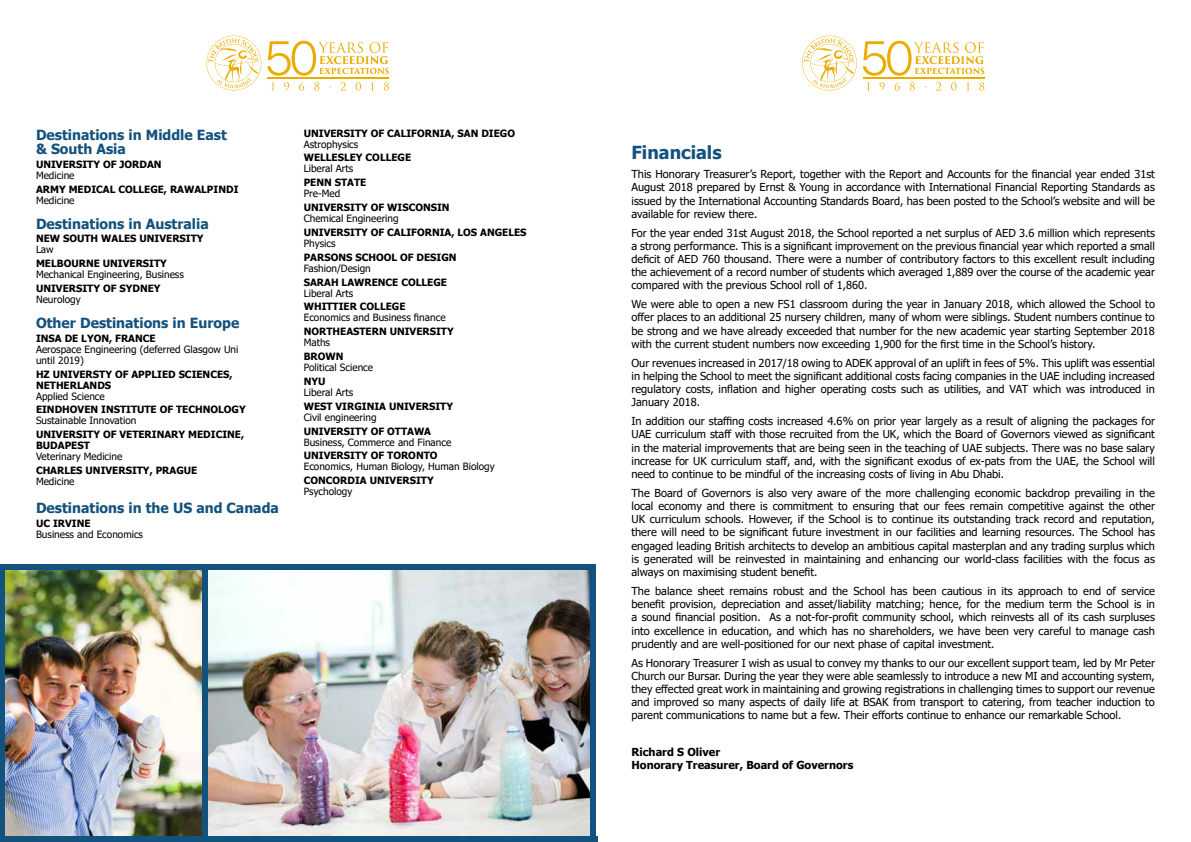
<style>
.page{position:relative;width:1191px;height:842px;background:#fff}
.page>*{position:absolute;margin:0;border:0;box-sizing:border-box;transform-origin:0 0}
.t1{font:700 18px "Tahoma";color:#13527c}
.t2{font:700 14px/14.4px "Tahoma";color:#13527c}
.t3{font:11px/13.2px "Tahoma";color:#000;text-align:justify}
.t4{font:700 11px/13.2px "Tahoma";color:#000}
.t5{font:700 10px/11px "Tahoma";color:#000}
.t6{font:10px/11px "Tahoma";color:#000}
</style>
<div class="page">
<img style="left:4px;top:570px;width:586px;height:266px">
<div style="left:0;top:836px;width:598px;height:6px;background:#13527c"></div>
<hr style="left:0;top:567px;width:4px;height:275px;background:#13527c">
<div style="left:590px;top:570px;width:5px;height:272px;background:#13527c"></div>
<div style="left:202px;top:570px;width:6px;height:272px;background:#13527c"></div>
<div style="left:0;top:564px;width:595px;height:6px;background:#13527c"></div>
<svg style="left:271px;top:82px;width:3px;height:9px"></svg>
<svg style="left:284px;top:82px;width:5px;height:9px"></svg>
<svg style="left:299px;top:82px;width:5px;height:9px"></svg>
<svg style="left:314px;top:82px;width:5px;height:9px"></svg>
<svg style="left:341px;top:82px;width:5px;height:8px"></svg>
<svg style="left:355px;top:82px;width:6px;height:9px"></svg>
<svg style="left:371px;top:82px;width:3px;height:9px"></svg>
<svg style="left:384px;top:82px;width:5px;height:9px"></svg>
<svg style="left:206px;top:36px;width:55px;height:54px"></svg>
<svg style="left:267px;top:41px;width:122px;height:35px"></svg>
<hr style="left:267px;top:77px;width:122px;height:1px;background:#ebac00">
<svg style="left:867px;top:82px;width:3px;height:9px"></svg>
<svg style="left:879px;top:82px;width:5px;height:9px"></svg>
<svg style="left:894px;top:82px;width:5px;height:9px"></svg>
<svg style="left:909px;top:82px;width:5px;height:9px"></svg>
<svg style="left:936px;top:82px;width:5px;height:8px"></svg>
<svg style="left:951px;top:82px;width:5px;height:9px"></svg>
<svg style="left:966px;top:82px;width:3px;height:9px"></svg>
<svg style="left:979px;top:82px;width:5px;height:9px"></svg>
<svg style="left:802px;top:36px;width:55px;height:54px"></svg>
<svg style="left:863px;top:41px;width:121px;height:35px"></svg>
<hr style="left:863px;top:77px;width:121px;height:1px;background:#ebac00">
<p class="t2" style="left:36px;top:128px;width:192px">Destinations in Middle East &amp; South Asia</p>
<p class="t5" style="left:36px;top:159px;width:127px">UNIVERSITY OF JORDAN</p>
<p class="t6" style="left:36px;top:170px;width:40px">Medicine</p>
<p class="t5" style="left:36px;top:184px;width:204px">ARMY MEDICAL COLLEGE, RAWALPINDI</p>
<p class="t6" style="left:36px;top:195px;width:40px">Medicine</p>
<p class="t2" style="left:36px;top:217px;width:174px">Destinations in Australia</p>
<p class="t5" style="left:36px;top:234px;width:169px">NEW SOUTH WALES UNIVERSITY</p>
<p class="t6" style="left:36px;top:245px;width:19px">Law</p>
<p class="t5" style="left:36px;top:259px;width:132px">MELBOURNE UNIVERSITY</p>
<p class="t6" style="left:36px;top:270px;width:149px">Mechanical Engineering, Business</p>
<p class="t5" style="left:36px;top:283px;width:126px">UNIVERSITY OF SYDNEY</p>
<p class="t6" style="left:36px;top:295px;width:46px">Neurology</p>
<p class="t2" style="left:36px;top:316px;width:205px">Other Destinations in Europe</p>
<p class="t5" style="left:36px;top:333px;width:121px">INSA DE LYON, FRANCE</p>
<p class="t6" style="left:36px;top:344px;width:204px">Aerospace Engineering (deferred Glasgow Uni until 2019)</p>
<p class="t5" style="left:36px;top:369px;width:198px">HZ UNIVERSTY OF APPLIED SCIENCES,<br>NETHERLANDS</p>
<p class="t6" style="left:36px;top:391px;width:70px">Applied Science</p>
<p class="t5" style="left:36px;top:405px;width:211px">EINDHOVEN INSTITUTE OF TECHNOLOGY</p>
<p class="t6" style="left:36px;top:416px;width:102px">Sustainable Innovation</p>
<p class="t5" style="left:36px;top:430px;width:210px">UNIVERSITY OF VETERINARY MEDICINE,<br>BUDAPEST</p>
<p class="t6" style="left:36px;top:452px;width:88px">Veterinary Medicine</p>
<p class="t5" style="left:36px;top:465px;width:163px">CHARLES UNIVERSITY, PRAGUE</p>
<p class="t6" style="left:36px;top:477px;width:40px">Medicine</p>
<p class="t2" style="left:36px;top:501px;width:244px">Destinations in the US and Canada</p>
<p class="t5" style="left:36px;top:518px;width:56px">UC IRVINE</p>
<p class="t6" style="left:36px;top:529px;width:109px">Business and Economics</p>
<p class="t5" style="left:304px;top:128px;width:213px">UNIVERSITY OF CALIFORNIA, SAN DIEGO</p>
<p class="t6" style="left:304px;top:139px;width:56px">Astrophysics</p>
<p class="t5" style="left:304px;top:153px;width:109px">WELLESLEY COLLEGE</p>
<p class="t6" style="left:304px;top:164px;width:51px">Liberal Arts</p>
<p class="t5" style="left:304px;top:178px;width:64px">PENN STATE</p>
<p class="t6" style="left:304px;top:189px;width:38px">Pre-Med</p>
<p class="t5" style="left:304px;top:202px;width:147px">UNIVERSITY OF WISCONSIN</p>
<p class="t6" style="left:304px;top:214px;width:96px">Chemical Engineering</p>
<p class="t5" style="left:304px;top:227px;width:224px">UNIVERSITY OF CALIFORNIA, LOS ANGELES</p>
<p class="t6" style="left:304px;top:238px;width:33px">Physics</p>
<p class="t5" style="left:304px;top:252px;width:154px">PARSONS SCHOOL OF DESIGN</p>
<p class="t6" style="left:304px;top:263px;width:69px">Fashion/Design</p>
<p class="t5" style="left:304px;top:277px;width:145px">SARAH LAWRENCE COLLEGE</p>
<p class="t6" style="left:304px;top:288px;width:51px">Liberal Arts</p>
<p class="t5" style="left:304px;top:302px;width:103px">WHITTIER COLLEGE</p>
<p class="t6" style="left:304px;top:313px;width:143px">Economics and Business finance</p>
<p class="t5" style="left:304px;top:327px;width:151px">NORTHEASTERN UNIVERSITY</p>
<p class="t6" style="left:304px;top:338px;width:28px">Maths</p>
<p class="t5" style="left:304px;top:351px;width:41px">BROWN</p>
<p class="t6" style="left:304px;top:363px;width:71px">Political Science</p>
<p class="t5" style="left:304px;top:376px;width:23px">NYU</p>
<p class="t6" style="left:304px;top:387px;width:51px">Liberal Arts</p>
<p class="t5" style="left:304px;top:401px;width:151px">WEST VIRGINIA UNIVERSITY</p>
<p class="t6" style="left:304px;top:412px;width:74px">Civil engineering</p>
<p class="t5" style="left:304px;top:426px;width:129px">UNIVERSITY OF OTTAWA</p>
<p class="t6" style="left:304px;top:437px;width:149px">Business, Commerce and Finance</p>
<p class="t5" style="left:304px;top:451px;width:135px">UNIVERSITY OF TORONTO</p>
<p class="t6" style="left:304px;top:462px;width:192px">Economics, Human Biology, Human Biology</p>
<p class="t5" style="left:304px;top:476px;width:131px">CONCORDIA UNIVERSITY</p>
<p class="t6" style="left:304px;top:487px;width:50px">Psychology</p>
<h1 class="t1" style="left:631px;top:140px;width:92px">Financials</h1>
<p class="t3" style="left:631px;top:168px;width:525px">This Honorary Treasurer’s Report, together with the Report and Accounts for the financial year ended 31st August 2018 prepared by Ernst &amp; Young in accordance with International Financial Reporting Standards as issued by the International Accounting Standards Board, has been posted to the School’s website and will be available for review there.</p>
<p class="t3" style="left:631px;top:227px;width:525px">For the year ended 31st August 2018, the School reported a net surplus of AED 3.6 million which represents a strong performance. This is a significant improvement on the previous financial year which reported a small deficit of AED 760 thousand. There were a number of contributory factors to this excellent result including the achievement of a record number of students which averaged 1,889 over the course of the academic year compared with the previous School roll of 1,860.</p>
<p class="t3" style="left:631px;top:298px;width:525px">We were able to open a new FS1 classroom during the year in January 2018, which allowed the School to offer places to an additional 25 nursery children, many of whom were siblings. Student numbers continue to be strong and we have already exceeded that number for the new academic year starting September 2018 with the current student numbers now exceeding 1,900 for the first time in the School’s history.</p>
<p class="t3" style="left:631px;top:357px;width:525px">Our revenues increased in 2017/18 owing to ADEK approval of an uplift in fees of 5%. This uplift was essential in helping the School to meet the significant additional costs facing companies in the UAE including increased regulatory costs, inflation and higher operating costs such as utilities, and VAT which was introduced in January 2018.</p>
<p class="t3" style="left:631px;top:415px;width:525px">In addition our staffing costs increased 4.6% on prior year largely as a result of aligning the packages for UAE curriculum staff with those recruited from the UK, which the Board of Governors viewed as significant in the material improvements that are being seen in the teaching of UAE subjects. There was no base salary increase for UK curriculum staff, and, with the significant exodus of ex-pats from the UAE, the School will need to continue to be mindful of the increasing costs of living in Abu Dhabi.</p>
<p class="t3" style="left:631px;top:487px;width:525px">The Board of Governors is also very aware of the more challenging economic backdrop prevailing in the local economy and there is commitment to ensuring that our fees remain competitive against the other UK curriculum schools. However, if the School is to continue its outstanding track record and reputation, there will need to be significant future investment in our facilities and learning resources. The School has engaged leading British architects to develop an ambitious capital masterplan and any trading surplus which is generated will be reinvested in maintaining and enhancing our world-class facilities with the focus as always on maximising student benefit.</p>
<p class="t3" style="left:631px;top:585px;width:525px">The balance sheet remains robust and the School has been cautious in its approach to end of service benefit provision, depreciation and asset/liability matching; hence, for the medium term the School is in a sound financial position. As a not-for-profit community school, which reinvests all of its cash surpluses into excellence in education, and which has no shareholders, we have been very careful to manage cash prudently and are well-positioned for our next phase of capital investment.</p>
<p class="t3" style="left:631px;top:657px;width:525px">As Honorary Treasurer I wish as usual to convey my thanks to our our excellent support team, led by Mr Peter Church our Bursar. During the year they were able seamlessly to introduce a new MI and accounting system, they effected great work in maintaining and growing registrations in challenging times to support our revenue and improved so many aspects of daily life at BSAK from transport to catering, from teacher induction to parent communications to name but a few. Their efforts continue to enhance our remarkable School.</p>
<p class="t4" style="left:631px;top:745px;width:223px">Richard S Oliver<br>Honorary Treasurer, Board of Governors</p>
</div>
